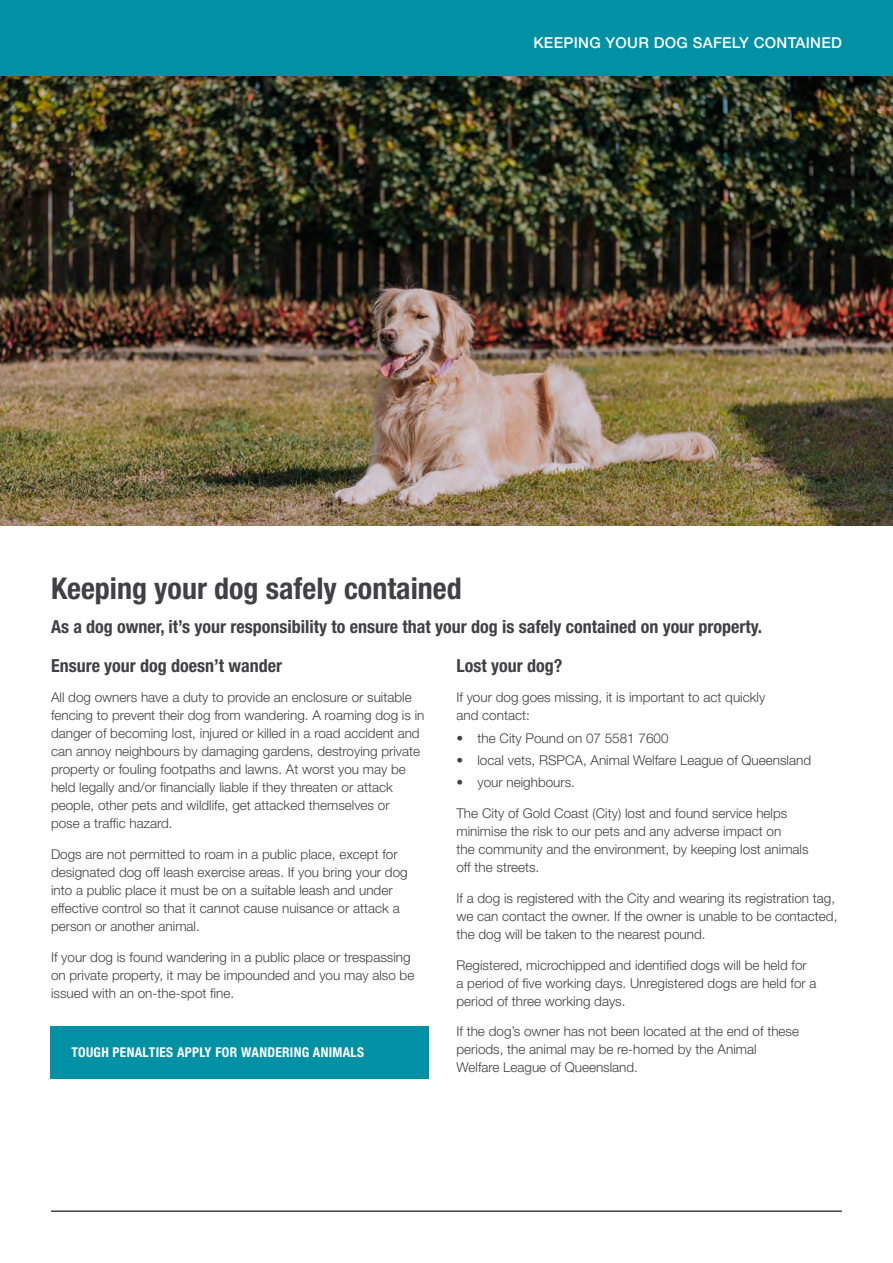
<style>
.page{position:relative;width:893px;height:1263px;background:#fff}
.page>*{position:absolute;margin:0;border:0;box-sizing:border-box;transform-origin:0 0}
.t1{font:700 condensed 30px "Helvetica Neue LT Std";color:#414042}
.t2{font:700 condensed 18px/38.5px "Helvetica Neue LT Std";color:#414042}
.t3{font:500 15px "Helvetica Neue LT Std";letter-spacing:.02em;color:#fff}
.t4{font:300 13.5px/18px "Helvetica Neue LT Std";color:#414042}
.t5{font:700 condensed 13.5px "Helvetica Neue LT Std";letter-spacing:.02em;color:#fff}
</style>
<div class="page">
<div style="left:0;top:0;width:893px;height:77px;background:#0091a5"></div>
<img style="left:0;top:77px;width:893px;height:449px">
<hr style="left:51px;top:1210px;width:791px;height:2px;background:#414042">
<div style="left:50px;top:1026px;width:379px;height:52px;background:#0091a5"></div>
<p class="t3" style="left:533px;top:34px;width:310px">KEEPING YOUR DOG SAFELY CONTAINED</p>
<h1 class="t1" style="left:51px;top:570px;width:412px">Keeping your dog safely contained</h1>
<h2 class="t2" style="left:51px;top:607px;width:713px">As a dog owner, it’s your responsibility to ensure that your dog is safely contained on your property.<br>Ensure your dog doesn’t wander</h2>
<p class="t4" style="left:51px;top:688px;width:375px">All dog owners have a duty to provide an enclosure or suitable fencing to prevent their dog from wandering. A roaming dog is in danger of becoming lost, injured or killed in a road accident and can annoy neighbours by damaging gardens, destroying private property or fouling footpaths and lawns. At worst you may be held legally and/or financially liable if they threaten or attack people, other pets and wildlife, get attacked themselves or<br>pose a traffic hazard.</p>
<p class="t4" style="left:51px;top:845px;width:358px">Dogs are not permitted to roam in a public place, except for designated dog off leash exercise areas. If you bring your dog into a public place it must be on a suitable leash and under effective control so that it cannot cause nuisance or attack a person or another animal.</p>
<p class="t4" style="left:51px;top:948px;width:365px">If your dog is found wandering in a public place or trespassing on private property, it may be impounded and you may also be issued with an on-the-spot fine.</p>
<h2 class="t2" style="left:456px;top:646px;width:107px">Lost your dog?</h2>
<p class="t4" style="left:456px;top:688px;width:310px">If your dog goes missing, it is important to act quickly and contact:</p>
<p class="t4" style="left:456px;top:729px;width:214px">• the City Pound on 07 5581 7600</p>
<p class="t4" style="left:456px;top:751px;width:356px">• local vets, RSPCA, Animal Welfare League of Queensland</p>
<p class="t4" style="left:456px;top:773px;width:120px">• your neighbours.</p>
<p class="t4" style="left:456px;top:804px;width:354px">The City of Gold Coast (City) lost and found service helps minimise the risk to our pets and any adverse impact on<br>the community and the environment, by keeping lost animals off the streets.</p>
<p class="t4" style="left:456px;top:889px;width:382px">If a dog is registered with the City and wearing its registration tag, we can contact the owner. If the owner is unable to be contacted, the dog will be taken to the nearest pound.</p>
<p class="t4" style="left:456px;top:955px;width:362px">Registered, microchipped and identified dogs will be held for a period of five working days. Unregistered dogs are held for a period of three working days.</p>
<p class="t4" style="left:456px;top:1022px;width:344px">If the dog’s owner has not been located at the end of these periods, the animal may be re-homed by the Animal<br>Welfare League of Queensland.</p>
<p class="t5" style="left:72px;top:1044px;width:294px">TOUGH PENALTIES APPLY FOR WANDERING ANIMALS</p>
</div>
